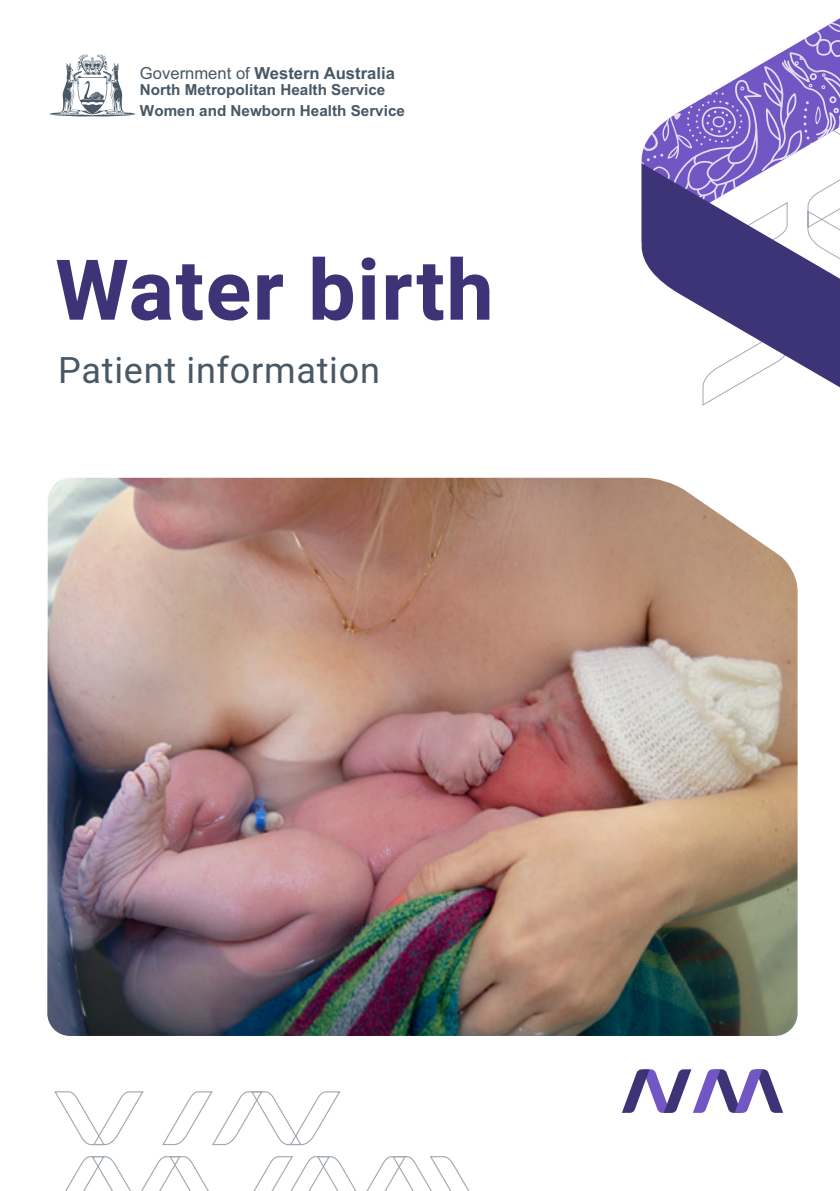
<style>
.page{position:relative;width:840px;height:1191px;background:#fff}
.page>*{position:absolute;margin:0;border:0;box-sizing:border-box;transform-origin:0 0}
.t1{font:700 84px "Heebo";letter-spacing:.02em;color:#3d3478}
.t2{font:36px "Heebo";letter-spacing:.02em;color:#485865}
.t3{font:700 16.6px "Arial";color:#485865}
.t4{font:700 15.2px/20.6px "Arial";color:#485865}
.s1{font-weight:400}
</style>
<div class="page">
<svg style="left:641px;top:18px;width:199px;height:213px"></svg>
<svg style="left:641px;top:163px;width:198px;height:243px"></svg>
<svg style="left:622px;top:1069px;width:160px;height:43px"></svg>
<svg style="left:65px;top:1156px;width:144px;height:35px"></svg>
<svg style="left:54px;top:1091px;width:90px;height:54px"></svg>
<svg style="left:253px;top:1156px;width:217px;height:35px"></svg>
<svg style="left:162px;top:1091px;width:179px;height:54px"></svg>
<svg style="left:50px;top:54px;width:85px;height:62px"></svg>
<img style="left:47px;top:478px;width:750px;height:558px">
<p class="t3" style="left:140px;top:61px;width:256px"><span class="s1">Government of</span> Western Australia</p>
<p class="t4" style="left:140px;top:80px;width:266px">North Metropolitan Health Service<br>Women and Newborn Health Service</p>
<h1 class="t1" style="left:55px;top:232px;width:439px">Water birth</h1>
<h2 class="t2" style="left:58px;top:345px;width:323px">Patient information</h2>
</div>
